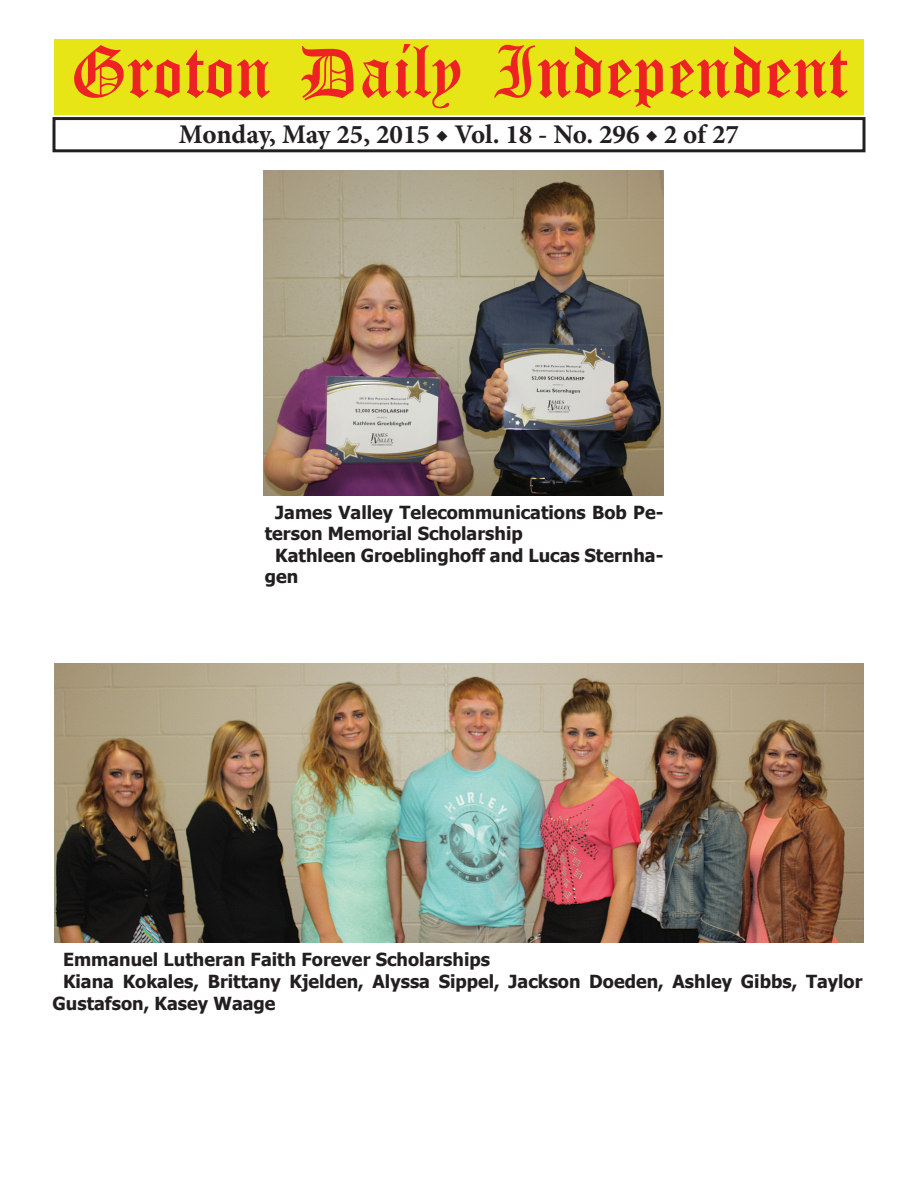
<style>
.page{position:relative;width:918px;height:1188px;background:#fff}
.page>*{position:absolute;margin:0;border:0;box-sizing:border-box;transform-origin:0 0}
.t1{font:54px "Old English Five";color:#ee2123}
.t2{font:700 27px "Minion Pro";color:#231f20}
.t3{font:700 18px "Tahoma";color:#231f20}
</style>
<div class="page">
<div style="left:52px;top:117px;width:814px;height:35px;border:3px solid #231f20"></div>
<div style="left:54px;top:40px;width:810px;height:75px;background:#e7e515"></div>
<img style="left:263px;top:171px;width:400px;height:325px">
<img style="left:54px;top:663px;width:810px;height:279px">
<h1 class="t1" style="left:70px;top:47px;width:779px">Groton Daily Independent</h1>
<h2 class="t2" style="left:179px;top:116px;width:562px">Monday, May 25, 2015 ◆ Vol. 18 - No. 296 ◆ 2 of 27</h2>
<p class="t3" style="left:275px;top:499px;width:390px">James Valley Telecommunications Bob Pe-</p>
<p class="t3" style="left:265px;top:521px;width:260px">terson Memorial Scholarship</p>
<p class="t3" style="left:275px;top:543px;width:390px">Kathleen Groeblinghoff and Lucas Sternha-</p>
<p class="t3" style="left:265px;top:564px;width:35px">gen</p>
<p class="t3" style="left:63px;top:947px;width:429px">Emmanuel Lutheran Faith Forever Scholarships</p>
<p class="t3" style="left:63px;top:969px;width:801px">Kiana Kokales, Brittany Kjelden, Alyssa Sippel, Jackson Doeden, Ashley Gibbs, Taylor</p>
<p class="t3" style="left:53px;top:990px;width:225px">Gustafson, Kasey Waage</p>
</div>
